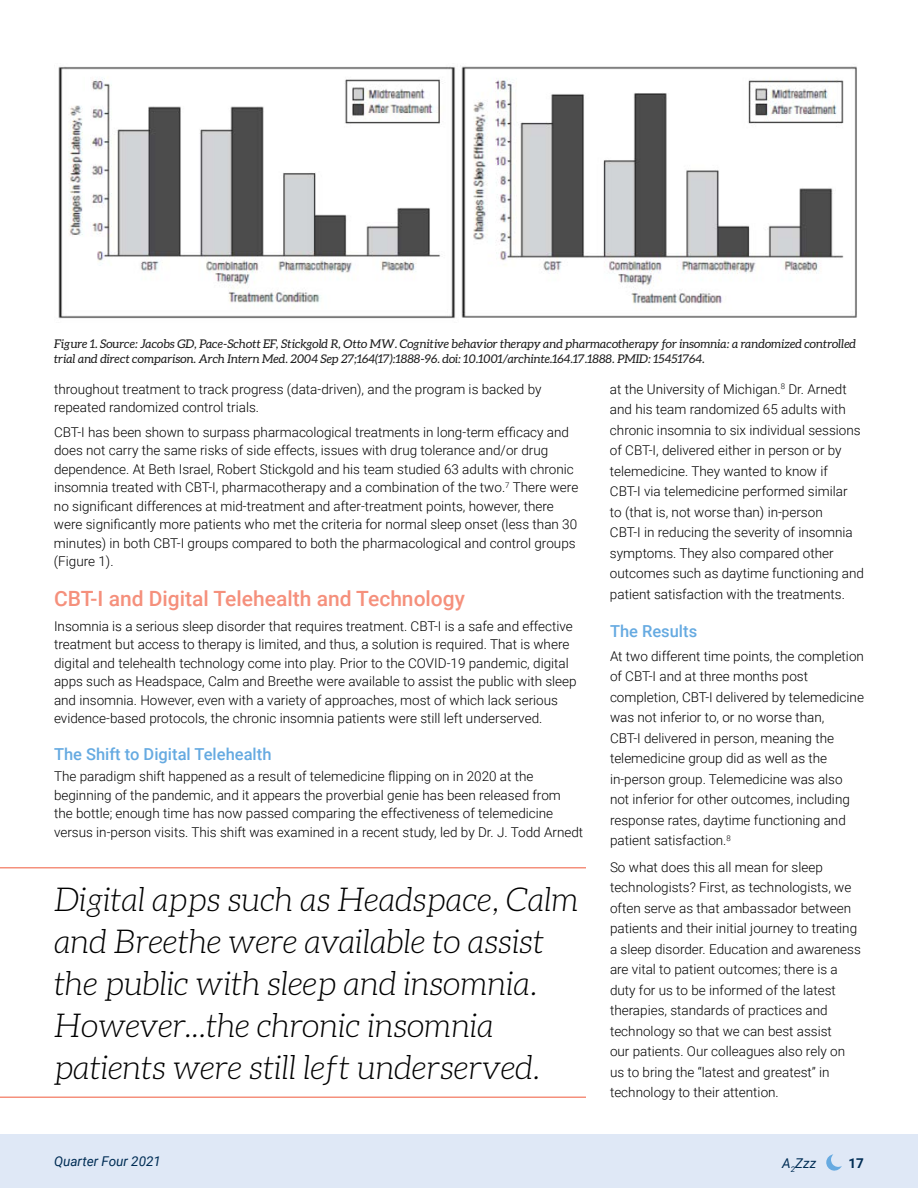
<style>
.page{position:relative;width:918px;height:1188px;background:#fff}
.page>*{position:absolute;margin:0;border:0;box-sizing:border-box;transform-origin:0 0}
.t1{font:italic 300 33px/42px "Aleo";color:#000}
.t2{font:500 21px "Roboto";color:#f5907c}
.t3{font:500 16.5px "Roboto";color:#66aae1}
.t4{font:300 13.5px/20.5px "Roboto";color:#000}
.t5{font:italic 13.5px "Roboto";color:#002d55}
.t6{font:700 13.5px "Roboto";color:#002d55}
.t7{font:italic 12px/15px "Aleo";color:#1a1a1a}
</style>
<div class="page">
<div style="left:0;top:1134px;width:918px;height:54px;background:#dfe8f6"></div>
<svg style="left:826px;top:1154px;width:16px;height:17px"></svg>
<img style="left:58px;top:66px;width:799px;height:253px">
<hr style="left:0;top:867px;width:586px;height:1px;background:#f5907c">
<hr style="left:0;top:1096px;width:586px;height:2px;background:#f5907c">
<p class="t7" style="left:54px;top:336px;width:804px">Figure 1. Source: Jacobs GD, Pace-Schott EF, Stickgold R, Otto MW. Cognitive behavior therapy and pharmacotherapy for insomnia: a randomized controlled trial and direct comparison. Arch Intern Med. 2004 Sep 27;164(17):1888-96. doi: 10.1001/archinte.164.17.1888. PMID: 15451764.</p>
<p class="t4" style="left:54px;top:379px;width:489px;line-height:18.6px">throughout treatment to track progress (data-driven), and the program is backed by repeated randomized control trials.</p>
<p class="t4" style="left:54px;top:422px;width:526px;line-height:18.6px">CBT-I has been shown to surpass pharmacological treatments in long-term efficacy and does not carry the same risks of side effects, issues with drug tolerance and/or drug dependence. At Beth Israel, Robert Stickgold and his team studied 63 adults with chronic insomnia treated with CBT-I, pharmacotherapy and a combination of the two.<sup>7</sup> There were no significant differences at mid-treatment and after-treatment points, however, there were significantly more patients who met the criteria for normal sleep onset (less than 30 minutes) in both CBT-I groups compared to both the pharmacological and control groups (Figure 1).</p>
<h2 class="t2" style="left:54px;top:584px;width:413px">CBT-I and Digital Telehealth and Technology</h2>
<p class="t4" style="left:54px;top:616px;width:524px;line-height:18.6px">Insomnia is a serious sleep disorder that requires treatment. CBT-I is a safe and effective treatment but access to therapy is limited, and thus, a solution is required. That is where digital and telehealth technology come into play. Prior to the COVID-19 pandemic, digital apps such as Headspace, Calm and Breethe were available to assist the public with sleep and insomnia. However, even with a variety of approaches, most of which lack serious evidence-based protocols, the chronic insomnia patients were still left underserved.</p>
<p class="t3" style="left:54px;top:742px;width:219px">The Shift to Digital Telehealth</p>
<p class="t4" style="left:54px;top:767px;width:531px;line-height:18.6px">The paradigm shift happened as a result of telemedicine flipping on in 2020 at the beginning of the pandemic, and it appears the proverbial genie has been released from<br>the bottle; enough time has now passed comparing the effectiveness of telemedicine versus in-person visits. This shift was examined in a recent study, led by Dr. J. Todd Arnedt</p>
<h1 class="t1" style="left:54px;top:878px;width:526px">Digital apps such as Headspace, Calm and Breethe were available to assist the public with sleep and insomnia.<br>However...the chronic insomnia patients were still left underserved.</h1>
<p class="t4" style="left:610px;top:378px;width:256px">at the University of Michigan.<sup>8</sup> Dr. Arnedt and his team randomized 65 adults with chronic insomnia to six individual sessions of CBT-I, delivered either in person or by telemedicine. They wanted to know if<br>CBT-I via telemedicine performed similar<br>to (that is, not worse than) in-person<br>CBT-I in reducing the severity of insomnia symptoms. They also compared other outcomes such as daytime functioning and patient satisfaction with the treatments.</p>
<p class="t3" style="left:610px;top:620px;width:89px">The Results</p>
<p class="t4" style="left:610px;top:645px;width:255px">At two different time points, the completion of CBT-I and at three months post completion, CBT-I delivered by telemedicine was not inferior to, or no worse than,<br>CBT-I delivered in person, meaning the telemedicine group did as well as the in-person group. Telemedicine was also not inferior for other outcomes, including response rates, daytime functioning and patient satisfaction.<sup>8</sup></p>
<p class="t4" style="left:610px;top:856px;width:252px">So what does this all mean for sleep technologists? First, as technologists, we often serve as that ambassador between patients and their initial journey to treating a sleep disorder. Education and awareness are vital to patient outcomes; there is a duty for us to be informed of the latest therapies, standards of practices and technology so that we can best assist<br>our patients. Our colleagues also rely on us to bring the “latest and greatest” in technology to their attention.</p>
<p class="t5" style="left:54px;top:1152px;width:109px">Quarter Four 2021</p>
<p class="t6" style="left:849px;top:1153px;width:17px">17</p>
<p class="t5" style="left:782px;top:1153px;width:35px">A<sub>2</sub>Zzz</p>
</div>
